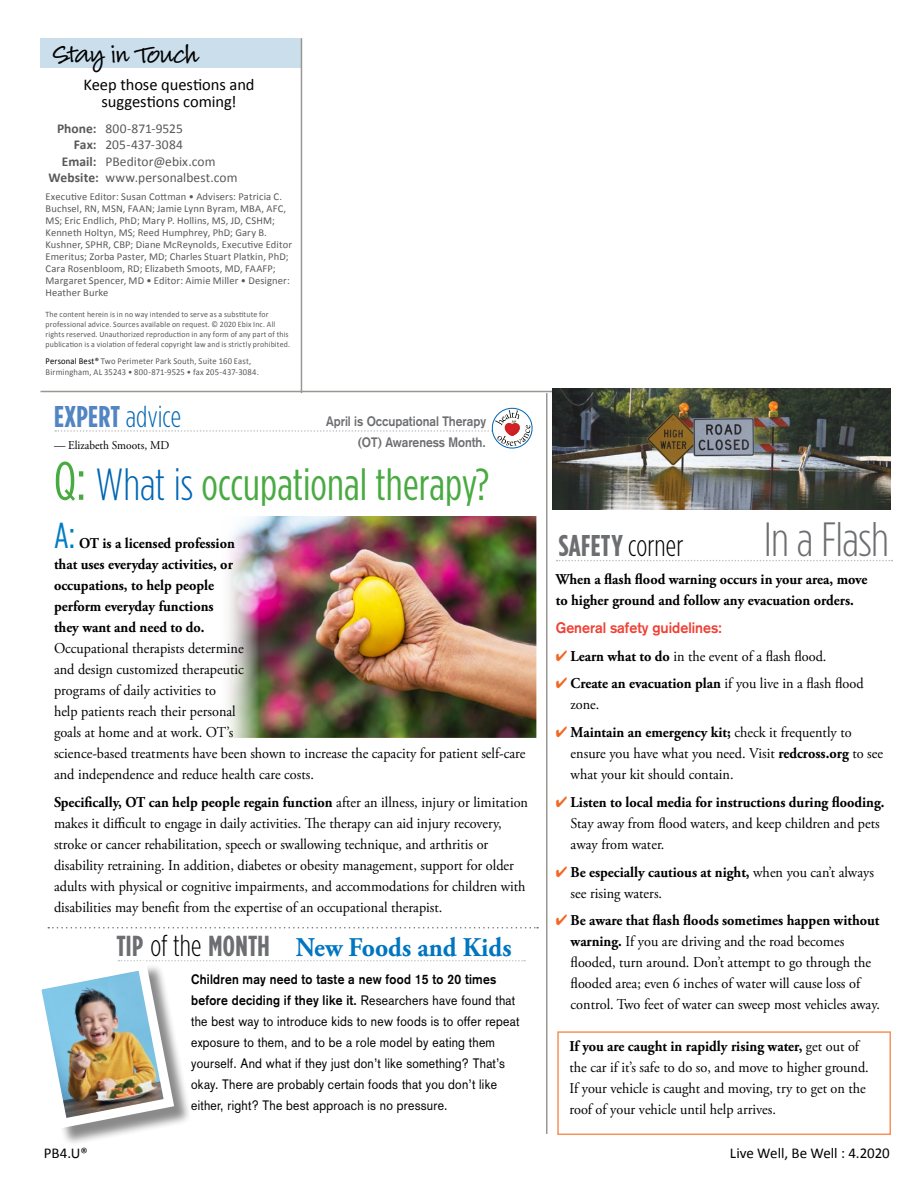
<style>
.page{position:relative;width:918px;height:1188px;background:#fff}
.page>*{position:absolute;margin:0;border:0;box-sizing:border-box;transform-origin:0 0}
.MainHeadline_HOPE{font:300 48px "Gotham Condensed";letter-spacing:-.015em;color:#6d6e71}
.MainHeadline_HOPE-2{font:45px "Gotham Condensed";color:#49aa42}
.Main_Body_Text_HOPE{font:36px "Gotham Condensed";color:#007dc3}
.MainHeadline_HOPE-3{font:700 30px "Gotham Condensed";letter-spacing:.01em;color:#5285c4}
.MainHeadline_HOPE-4{font:700 30px "Gotham Condensed";letter-spacing:.015em;color:#6d6e71}
.Calibri_Paragraph_St{font:30px "Louisiana";letter-spacing:-.05em;color:#000}
.MainHeadline_HOPE-5{font:700 28.95px "Gotham Condensed";letter-spacing:.01em;color:#6d6e71}
.Subhead_HOPE__bold_s{font:700 27px "Adobe Garamond Pro";color:#0076c0;scale:.95 1}
.body_text__indent{font:16.5px/16.5px "Calibri";letter-spacing:-.005em;color:#000;text-align:center}
.Main_Body_Text_HOPE-2{font:15px/21px "Adobe Garamond Pro";color:#000;scale:.95 1}
.Main_Body_Text_HOPE-3{font:700 15px/21px "Adobe Garamond Pro";color:#000;scale:.95 1}
.subhead{font:15px "Calibri";letter-spacing:-.005em;color:#000}
.Main_Body_Text_HOPE-4{font:700 15px "Akzidenz Grotesk";color:#ef4135;scale:.95 1}
.Main_Body_Text_HOPE-5{font:13.5px/21px "Akzidenz Grotesk";letter-spacing:.02em;color:#000;scale:.9 1}
.body_text__indent-2{font:13.5px "Calibri";letter-spacing:.005em;color:#58595b}
.Health_Observance_20{font:700 13.5px/21px "Akzidenz Grotesk";color:#6d6e71;text-align:right;scale:.9 1}
.Source-Serif{font:12px "Adobe Garamond Pro";color:#000;scale:.95 1}
.body_text__indent-3{font:10.5px/12px "Calibri";letter-spacing:.01em;color:#58595b}
.t1{font:9px/10.9px "Calibri";letter-spacing:.02em;color:#58595b;scale:.95 1}
.body_text__indent-4{font:8.25px/10.2px "Calibri";letter-spacing:.02em;color:#58595b;scale:.95 1}
.s1{font-weight:700}
.s2{color:#000}
.s3{font-weight:300;color:#0066b3}
.s4{font-size:54px}
.s5{font-weight:300;font-size:30px;color:#000}
.s6{color:#f26722}
.s7{font-weight:300;color:#000}
</style>
<div class="page">
<div style="left:40px;top:38px;width:262px;height:30px;background:#cadeeb"></div>
<hr style="left:40px;top:391px;width:851px;height:1px;background:#999791">
<hr style="left:301px;top:38px;width:1px;height:355px;background:#999791">
<svg style="left:557px;top:560px;width:335px;height:1px"></svg>
<svg style="left:55px;top:407px;width:478px;height:42px"></svg>
<img style="left:227px;top:516px;width:309px;height:222px">
<img style="left:553px;top:389px;width:338px;height:121px">
<div style="left:557px;top:1031px;width:334px;height:104px;border:2px solid #f7925a"></div>
<hr style="left:546px;top:393px;width:2px;height:741px;background:#999791">
<svg style="left:48px;top:927px;width:490px;height:1px"></svg>
<div style="left:34px;top:963px;width:158px;height:184px;background:#000;opacity:.46"></div>
<svg style="left:34px;top:960px;width:491px;height:174px"></svg>
<p class="Calibri_Paragraph_St" style="left:54px;top:39px;width:147px">Stay in Touch</p>
<p class="body_text__indent" style="left:83px;top:76px;width:173px">Keep those questions and suggestions coming!</p>
<p class="body_text__indent-2" style="left:57px;top:120px;width:128px"><span class="s1">Phone:</span> 800-871-9525</p>
<p class="body_text__indent-2" style="left:74px;top:137px;width:111px"><span class="s1">Fax:</span> 205-437-3084</p>
<p class="body_text__indent-2" style="left:62px;top:153px;width:155px"><span class="s1">Email:</span> PBeditor@ebix.com</p>
<p class="body_text__indent-2" style="left:49px;top:170px;width:191px"><span class="s1">Website:</span> www.personalbest.com</p>
<p class="body_text__indent-3" style="left:46px;top:190px;width:248px">Executive Editor: Susan Cottman • Advisers: Patricia C.<br>Buchsel, RN, MSN, FAAN; Jamie Lynn Byram, MBA, AFC, MS; Eric Endlich, PhD; Mary P. Hollins, MS, JD, CSHM; Kenneth Holtyn, MS; Reed Humphrey, PhD; Gary B.<br>Kushner, SPHR, CBP; Diane McReynolds, Executive Editor Emeritus; Zorba Paster, MD; Charles Stuart Platkin, PhD; Cara Rosenbloom, RD; Elizabeth Smoots, MD, FAAFP; Margaret Spencer, MD • Editor: Aimie Miller • Designer:<br>Heather Burke</p>
<p class="body_text__indent-4" style="left:46px;top:309px;width:259px">The content herein is in no way intended to serve as a substitute for professional advice. Sources available on request. © 2020 Ebix Inc. All rights reserved. Unauthorized reproduction in any form of any part of this publication is a violation of federal copyright law and is strictly prohibited.</p>
<p class="t1" style="left:46px;top:355px;width:226px"><span class="s2">Personal Best®</span> Two Perimeter Park South, Suite 160 East,<br>Birmingham, AL 35243 • 800-871-9525 • fax 205-437-3084.</p>
<p class="MainHeadline_HOPE-3" style="left:54px;top:399px;width:129px">EXPERT <span class="s3">advice</span></p>
<p class="Source-Serif" style="left:54px;top:438px;width:123px">— Elizabeth Smoots, MD</p>
<p class="Health_Observance_20" style="left:326px;top:411px;width:179px">April is Occupational Therapy (OT) Awareness Month.</p>
<p class="MainHeadline_HOPE-2" style="left:54px;top:458px;width:437px"><span class="s4">Q:</span> <span class="s3">What is</span> occupational therapy?</p>
<p class="Main_Body_Text_HOPE" style="left:54px;top:515px;width:23px">A:</p>
<p class="Main_Body_Text_HOPE-2" style="left:54px;top:533px;width:498px;text-indent:25px"><span class="s1">OT is a licensed profession<br>that uses everyday activities, or<br>occupations, to help people<br>perform everyday functions<br>they want and need to do.<br></span>Occupational therapists determine<br>and design customized therapeutic<br>programs of daily activities to<br>help patients reach their personal<br>goals at home and at work. OT’s<br>science-based treatments have been shown to increase the capacity for patient self-care and independence and reduce health care costs.</p>
<p class="Main_Body_Text_HOPE-2" style="left:54px;top:792px;width:501px"><span class="s1">Specifically, OT can help people regain function</span> after an illness, injury or limitation makes it difficult to engage in daily activities. The therapy can aid injury recovery, stroke or cancer rehabilitation, speech or swallowing technique, and arthritis or disability retraining. In addition, diabetes or obesity management, support for older adults with physical or cognitive impairments, and accommodations for children with disabilities may benefit from the expertise of an occupational therapist.</p>
<p class="MainHeadline_HOPE-5" style="left:116px;top:929px;width:155px">TIP <span class="s5">of the</span> MONTH</p>
<p class="Subhead_HOPE__bold_s" style="left:296px;top:932px;width:229px">New Foods and Kids</p>
<p class="Main_Body_Text_HOPE-5" style="left:191px;top:969px;width:366px"><span class="s1">Children may need to taste a new food 15 to 20 times before deciding if they like it.</span> Researchers have found that the best way to introduce kids to new foods is to offer repeat exposure to them, and to be a role model by eating them yourself. And what if they just don’t like something? That’s okay. There are probably certain foods that you don’t like either, right? The best approach is no pressure.</p>
<p class="MainHeadline_HOPE" style="left:764px;top:513px;width:127px">In a Flash</p>
<p class="Main_Body_Text_HOPE-3" style="left:556px;top:569px;width:329px">When a flash flood warning occurs in your area, move to higher ground and follow any evacuation orders.</p>
<p class="Main_Body_Text_HOPE-4" style="left:556px;top:619px;width:177px">General safety guidelines:</p>
<p class="Main_Body_Text_HOPE-2" style="left:556px;top:646px;width:286px"><span class="s6">✔</span> <span class="s1">Learn what to do</span> in the event of a flash flood.</p>
<p class="Main_Body_Text_HOPE-2" style="left:571px;top:674px;width:310px;text-indent:-15px"><span class="s6">✔</span> <span class="s1">Create an evacuation plan</span> if you live in a flash flood zone.</p>
<p class="Main_Body_Text_HOPE-2" style="left:571px;top:722px;width:331px;text-indent:-15px"><span class="s6">✔</span> <span class="s1">Maintain an emergency kit;</span> check it frequently to ensure you have what you need. Visit <span class="s1">redcross.org</span> to see what your kit should contain.</p>
<p class="Main_Body_Text_HOPE-2" style="left:571px;top:792px;width:332px;text-indent:-15px"><span class="s6">✔</span> <span class="s1">Listen to local media for instructions during flooding.<br></span>Stay away from flood waters, and keep children and pets away from water.</p>
<p class="Main_Body_Text_HOPE-2" style="left:571px;top:862px;width:321px;text-indent:-15px"><span class="s6">✔</span> <span class="s1">Be especially cautious at night,</span> when you can’t always see rising waters.</p>
<p class="Main_Body_Text_HOPE-2" style="left:571px;top:911px;width:327px;text-indent:-15px"><span class="s6">✔</span> <span class="s1">Be aware that flash floods sometimes happen without warning.</span> If you are driving and the road becomes flooded, turn around. Don’t attempt to go through the flooded area; even 6 inches of water will cause loss of control. Two feet of water can sweep most vehicles away.</p>
<p class="Main_Body_Text_HOPE-2" style="left:569px;top:1036px;width:317px"><span class="s1">If you are caught in rapidly rising water,</span> get out of the car if it’s safe to do so, and move to higher ground.<br>If your vehicle is caught and moving, try to get on the roof of your vehicle until help arrives.</p>
<p class="MainHeadline_HOPE-4" style="left:559px;top:528px;width:126px">SAFETY <span class="s7">corner</span></p>
<p class="subhead" style="left:44px;top:1144px;width:45px">PB4.U®</p>
<p class="subhead" style="left:730px;top:1144px;width:161px">Live Well, Be Well : 4.2020</p>
</div>
